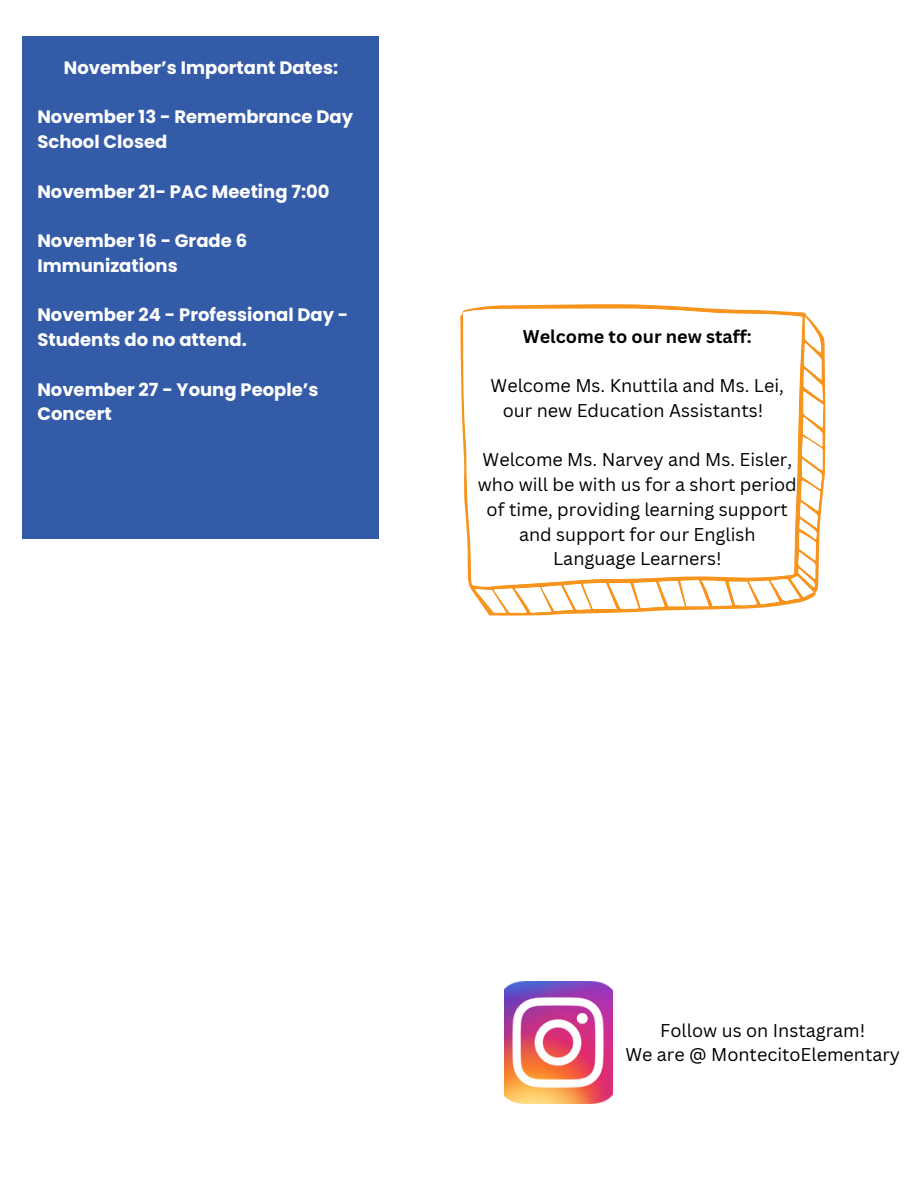
<style>
.page{position:relative;width:918px;height:1188px;background:#fff}
.page>*{position:absolute;margin:0;border:0;box-sizing:border-box;transform-origin:0 0}
.t1{font:18px/24.8px "Canva Sans";color:#000;text-align:center}
.t2{font:700 18px/24.8px "Poppins";color:#fff}
.t3{font:700 18px "Canva Sans";color:#000}
</style>
<div class="page">
<div style="left:23px;top:36px;width:356px;height:503px;background:#345ba8"></div>
<svg style="left:460px;top:304px;width:365px;height:312px"></svg>
<svg style="left:463px;top:309px;width:360px;height:304px"></svg>
<img style="left:504px;top:981px;width:108px;height:123px">
<p class="t2" style="left:64px;top:55px;width:276px">November’s Important Dates:</p>
<p class="t2" style="left:37px;top:105px;width:317px">November 13 - Remembrance Day<br>School Closed</p>
<p class="t2" style="left:37px;top:179px;width:294px">November 21- PAC Meeting 7:00</p>
<p class="t2" style="left:37px;top:228px;width:211px">November 16 - Grade 6<br>Immunizations</p>
<p class="t2" style="left:37px;top:303px;width:313px">November 24 - Professional Day -<br>Students do no attend.</p>
<p class="t2" style="left:37px;top:377px;width:283px">November 27 - Young People’s<br>Concert</p>
<p class="t3" style="left:523px;top:323px;width:230px">Welcome to our new staff:</p>
<p class="t1" style="left:491px;top:373px;width:295px">Welcome Ms. Knuttila and Ms. Lei, our new Education Assistants!</p>
<p class="t1" style="left:478px;top:447px;width:320px">Welcome Ms. Narvey and Ms. Eisler, who will be with us for a short period of time, providing learning support and support for our English<br>Language Learners!</p>
<p class="t1" style="left:660px;top:1017px;width:206px">Follow us on Instagram!</p>
<p class="t1" style="left:625px;top:1042px;width:276px">We are @ MontecitoElementary</p>
</div>
